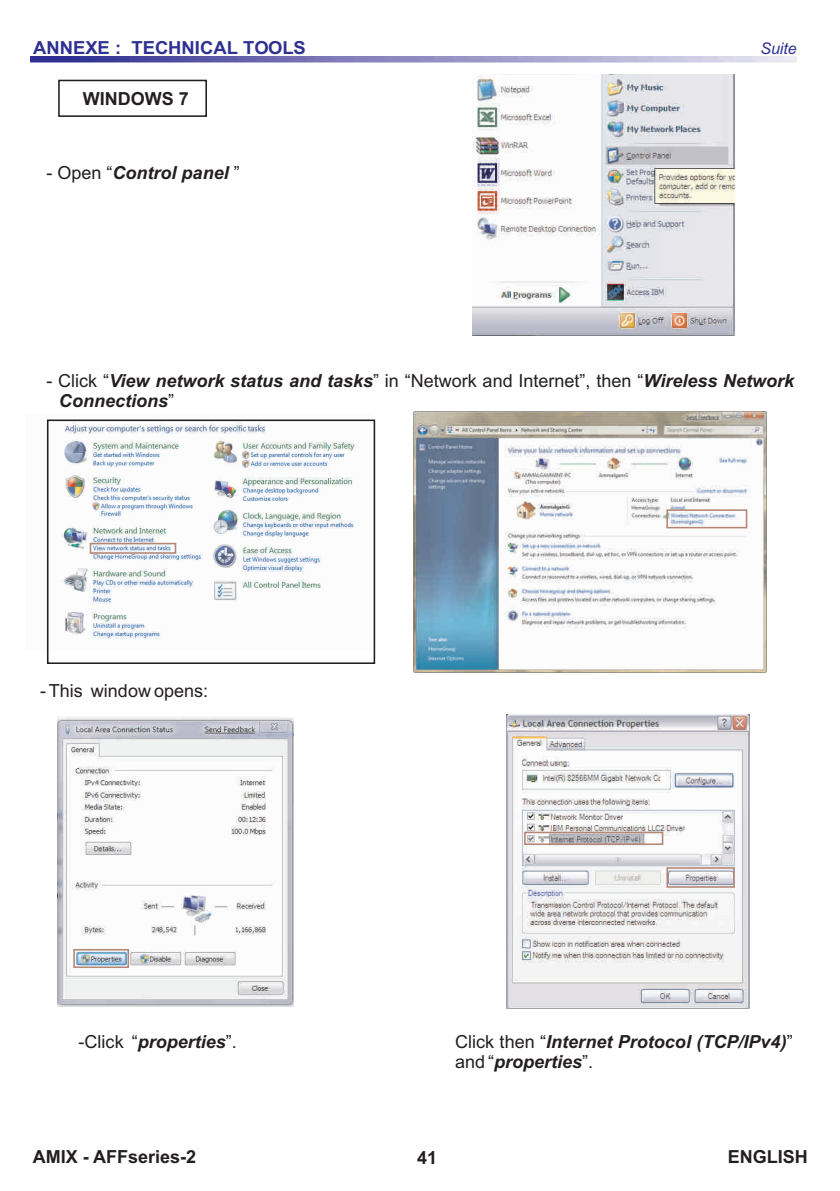
<style>
.page{position:relative;width:840px;height:1191px;background:#fff}
.page>*{position:absolute;margin:0;border:0;box-sizing:border-box;transform-origin:0 0}
.t1{font:italic 700 18px/20.2px "Arial";color:#231f20}
.t2{font:700 18px "Arial";color:#231f20}
.t3{font:700 18px "Arial";color:#2e3092}
.t4{font:18px "Arial";color:#231f20}
.t5{font:italic 16px "Arial";color:#2e3092}
.t6{font:7.2px "Arial";color:#6c6d70}
.s1{font-weight:400;font-style:normal}
</style>
<div class="page">
<img style="left:30px;top:57px;width:766px;height:5px">
<div style="left:58px;top:80px;width:149px;height:37px;border:2px solid #231f20"></div>
<img style="left:472px;top:74px;width:263px;height:261px">
<img style="left:506px;top:714px;width:242px;height:294px">
<div style="left:666px;top:867px;width:68px;height:20px;border:2px solid #b48675"></div>
<svg style="left:629px;top:834px;width:16px;height:12px"></svg>
<div style="left:523px;top:831px;width:140px;height:14px;border:2px solid #b48675"></div>
<img style="left:46px;top:420px;width:310px;height:229px">
<div style="left:90px;top:543px;width:86px;height:11px;border:2px solid #b48675"></div>
<img style="left:413px;top:411px;width:353px;height:261px">
<div style="left:666px;top:509px;width:81px;height:19px;border:2px solid #b48675"></div>
<div style="left:47px;top:419px;width:328px;height:245px;border:2px solid #231f20"></div>
<img style="left:57px;top:716px;width:236px;height:290px">
<div style="left:73px;top:949px;width:56px;height:19px;border:2px solid #b48675"></div>
<p class="t3" style="left:33px;top:41px;width:274px">ANNEXE : TECHNICAL TOOLS</p>
<p class="t2" style="left:83px;top:92px;width:108px">WINDOWS 7</p>
<p class="t1" style="left:46px;top:164px;width:195px"><span class="s1">- Open “</span>Control panel <span class="s1">”</span></p>
<p class="t5" style="left:760px;top:42px;width:38px">Suite</p>
<p class="t1" style="left:59px;top:372px;width:736px;text-indent:-13px"><span class="s1">- Click “</span>View network status and tasks<span class="s1">” in “Network and Internet”, then “</span>Wireless Network<br>Connections<span class="s1">”</span></p>
<p class="t4" style="left:40px;top:684px;width:169px">- This window opens:</p>
<p class="t1" style="left:79px;top:1033px;width:160px"><span class="s1">-Click “</span>properties<span class="s1">”.</span></p>
<p class="t6" style="left:630px;top:837px;width:9px">v4</p>
<p class="t1" style="left:455px;top:1033px;width:339px"><span class="s1">Click then “</span>Internet Protocol (TCP/IPv4)<span class="s1">” and “</span>properties<span class="s1">”.</span></p>
<p class="t2" style="left:33px;top:1150px;width:165px">AMIX - AFFseries-2</p>
<p class="t2" style="left:417px;top:1150px;width:22px">41</p>
<p class="t2" style="left:727px;top:1150px;width:82px">ENGLISH</p>
</div>
